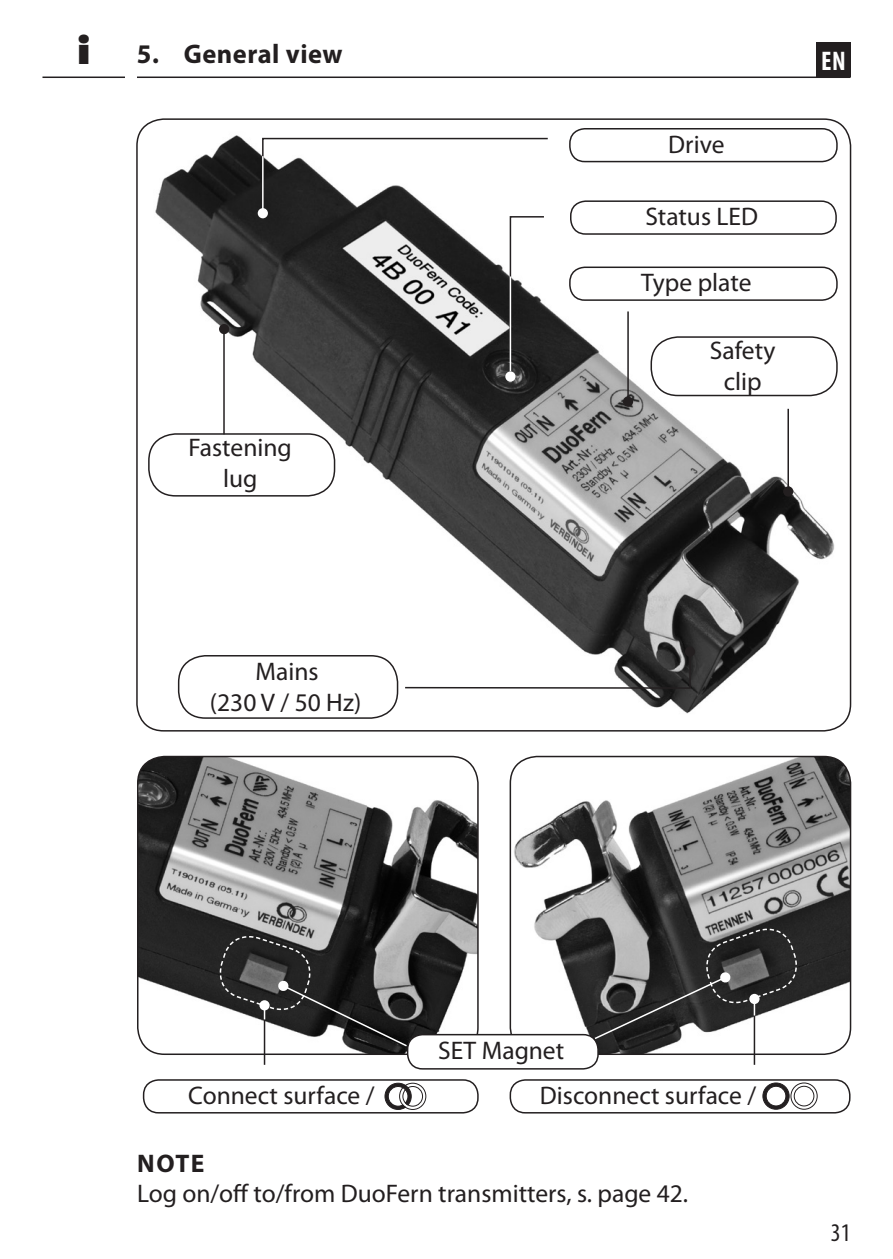
<style>
.page{position:relative;width:893px;height:1259px;background:#fff}
.page>*{position:absolute;margin:0;border:0;box-sizing:border-box;transform-origin:0 0}
.Informations_-_i{font:800 36px "Futura";color:#231f20}
.Kapitelüberschriften{font:700 27px "Myriad Pro";letter-spacing:.02em;color:#231f20}
.t1{font:700 condensed 27px "Myriad Pro";color:#fff}
.Fließtext_-_EN{font:25.5px/30.6px "Myriad Pro";color:#231f20;text-align:center}
.HINWEIS_WICHTIG_-_EN{font:700 25.5px "Myriad Pro";color:#231f20}
.t2{font:condensed 25.5px "Myriad Pro";color:#231f20}
</style>
<div class="page">
<hr style="left:137px;top:77px;width:714px;height:1px;background:#231f20">
<hr style="left:42px;top:77px;width:83px;height:1px;background:#231f20">
<img style="left:138px;top:756px;width:338px;height:298px">
<div style="left:137px;top:756px;width:342px;height:299px;border:2px solid #231f20;border-radius:27px"></div>
<img style="left:510px;top:756px;width:340px;height:298px">
<div style="left:510px;top:756px;width:341px;height:299px;border:2px solid #231f20;border-radius:27px"></div>
<img style="left:137px;top:121px;width:713px;height:608px">
<hr style="left:627px;top:311px;width:2px;height:90px;background:#231f20">
<div style="left:623px;top:396px;width:10px;height:11px;background:#231f20;border-radius:50%"></div>
<div style="left:258px;top:208px;width:10px;height:10px;background:#fff;border-radius:50%"></div>
<svg style="left:404px;top:651px;width:287px;height:38px"></svg>
<div style="left:685px;top:646px;width:10px;height:11px;background:#231f20;border-radius:50%"></div>
<hr style="left:223px;top:331px;width:2px;height:103px;background:#231f20">
<div style="left:219px;top:324px;width:10px;height:10px;background:#231f20;border-radius:50%"></div>
<hr style="left:787px;top:409px;width:2px;height:82px;background:#231f20">
<div style="left:783px;top:486px;width:10px;height:10px;background:#231f20;border-radius:50%"></div>
<svg style="left:261px;top:137px;width:288px;height:225px"></svg>
<div style="left:505px;top:371px;width:10px;height:11px;background:#fff;border-radius:50%"></div>
<hr style="left:510px;top:276px;width:1px;height:95px;background:#fff">
<hr style="left:264px;top:1018px;width:1px;height:46px;background:#231f20">
<hr style="left:754px;top:1015px;width:1px;height:49px;background:#231f20">
<svg style="left:219px;top:935px;width:190px;height:112px;background:#585858"></svg>
<svg style="left:593px;top:928px;width:204px;height:112px;background:#565656"></svg>
<hr style="left:262px;top:156px;width:2px;height:54px;background:#fff">
<div style="left:816px;top:42px;width:34px;height:34px;background:#231f20"></div>
<div style="left:569px;top:128px;width:269px;height:34px;border:2px solid #231f20;border-radius:15px"></div>
<div style="left:569px;top:266px;width:269px;height:35px;border:2px solid #231f20;border-radius:15px"></div>
<div style="left:179px;top:656px;width:219px;height:62px;background:#fff;border-radius:27px"></div>
<div style="left:178px;top:655px;width:220px;height:64px;border:2px solid #231f20;border-radius:27px"></div>
<div style="left:650px;top:336px;width:188px;height:60px;border:2px solid #231f20;border-radius:27px"></div>
<div style="left:148px;top:433px;width:187px;height:63px;border:2px solid #231f20;border-radius:27px"></div>
<svg style="left:400px;top:1083px;width:26px;height:26px"></svg>
<div style="left:399px;top:1083px;width:27px;height:26px;border:1px solid #231f20;border-radius:50%"></div>
<div style="left:403px;top:1086px;width:20px;height:20px;background:#fff;border-radius:50%"></div>
<div style="left:403px;top:1086px;width:20px;height:20px;border:1px solid #231f20;border-radius:50%"></div>
<svg style="left:384px;top:1082px;width:28px;height:28px"></svg>
<div style="left:143px;top:1079px;width:336px;height:34px;border:2px solid #231f20;border-radius:15px"></div>
<svg style="left:762px;top:1082px;width:56px;height:27px"></svg>
<div style="left:510px;top:1079px;width:340px;height:34px;border:2px solid #231f20;border-radius:15px"></div>
<div style="left:570px;top:200px;width:267px;height:35px;border:2px solid #231f20;border-radius:15px"></div>
<div style="left:408px;top:1034px;width:190px;height:35px;background:#fff;border-radius:15px"></div>
<div style="left:407px;top:1034px;width:192px;height:35px;border:2px solid #231f20;border-radius:15px"></div>
<p class="Informations_-_i" style="left:77px;top:29px;width:16px">i</p>
<p class="Kapitelüberschriften" style="left:137px;top:36px;width:207px">5. General view</p>
<p class="t1" style="left:821px;top:44px;width:26px">EN</p>
<p class="Fließtext_-_EN" style="left:668px;top:129px;width:58px">Drive</p>
<p class="Fließtext_-_EN" style="left:645px;top:201px;width:114px">Status LED</p>
<p class="Fließtext_-_EN" style="left:641px;top:267px;width:112px">Type plate</p>
<p class="Fließtext_-_EN" style="left:189px;top:432px;width:105px">Fastening lug</p>
<p class="Fließtext_-_EN" style="left:210px;top:655px;width:153px">Mains<br>(230 V / 50 Hz)</p>
<p class="Fließtext_-_EN" style="left:438px;top:1034px;width:128px">SET Magnet</p>
<p class="Fließtext_-_EN" style="left:710px;top:335px;width:67px">Safety clip</p>
<p class="Fließtext_-_EN" style="left:188px;top:1079px;width:188px">Connect surface /</p>
<p class="Fließtext_-_EN" style="left:540px;top:1079px;width:218px">Disconnect surface /</p>
<p class="HINWEIS_WICHTIG_-_EN" style="left:137px;top:1146px;width:69px">NOTE</p>
<p class="Fließtext_-_EN" style="left:137px;top:1178px;width:553px">Log on/off to/from DuoFern transmitters, s. page 42.</p>
<p class="t2" style="left:831px;top:1217px;width:21px">31</p>
</div>
